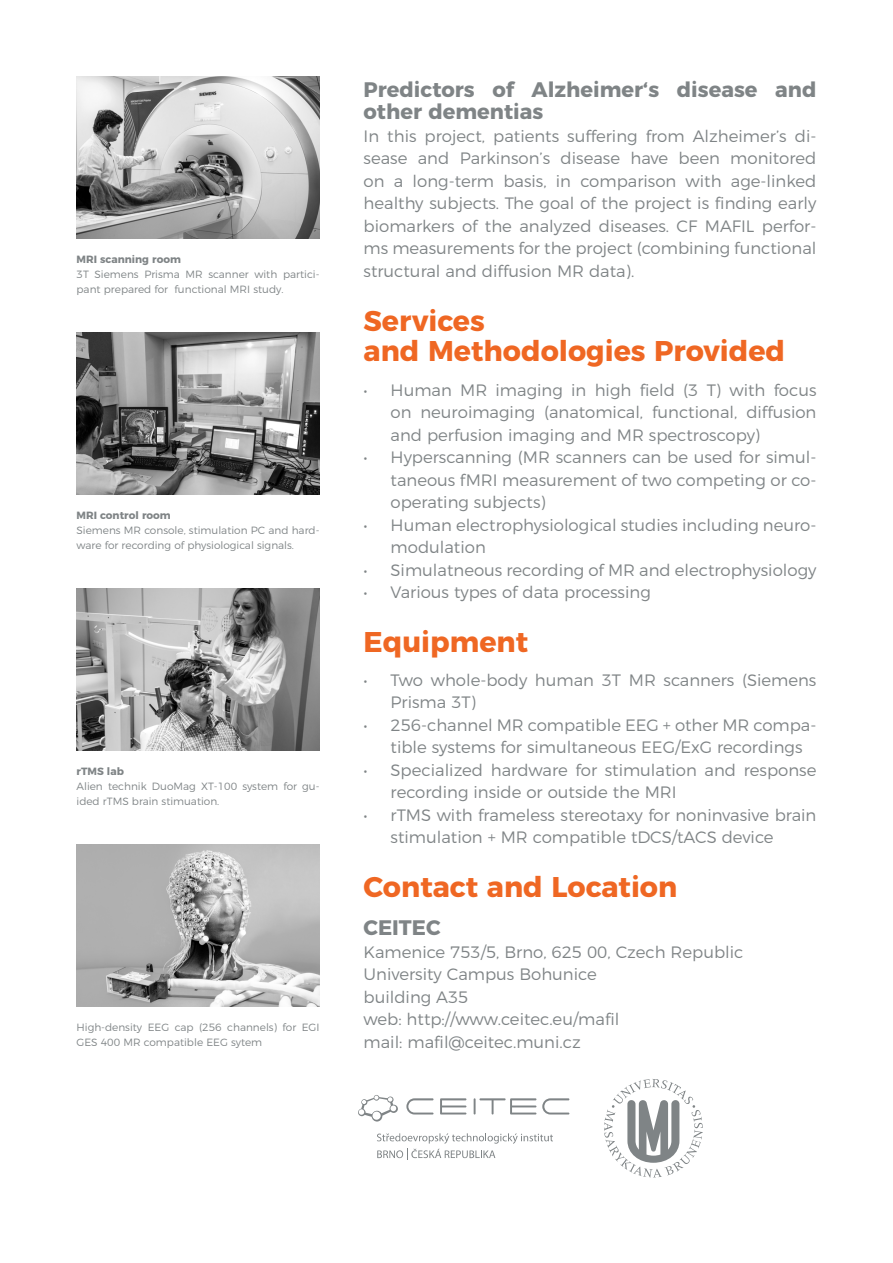
<style>
.page{position:relative;width:893px;height:1263px;background:#fff}
.page>*{position:absolute;margin:0;border:0;box-sizing:border-box;transform-origin:0 0}
.t1{font:700 28.5px/30px "Montserrat";color:#ef6723}
.t2{font:700 21px/22.5px "Montserrat";color:#7f8486}
.t3{font:300 16.5px/22.5px "Montserrat";color:#7f8486}
.t4{font:300 10.5px/15px "Montserrat";color:#7f8486}
.t5{font:700 10.5px "Montserrat";color:#7f8486}
</style>
<div class="page">
<svg style="left:604px;top:1079px;width:99px;height:99px"></svg>
<svg style="left:358px;top:1095px;width:40px;height:26px"></svg>
<svg style="left:406px;top:1098px;width:163px;height:16px"></svg>
<svg style="left:377px;top:1133px;width:176px;height:27px"></svg>
<img style="left:77px;top:77px;width:243px;height:162px">
<img style="left:77px;top:332px;width:243px;height:162px">
<img style="left:77px;top:588px;width:243px;height:162px">
<img style="left:77px;top:844px;width:243px;height:162px">
<p class="t5" style="left:77px;top:251px;width:106px">MRI scanning room</p>
<p class="t4" style="left:77px;top:266px;width:244px">3T Siemens Prisma MR scanner with partici&shy;pant prepared for functional MRI study.</p>
<p class="t5" style="left:77px;top:506px;width:96px">MRI control room</p>
<p class="t4" style="left:77px;top:522px;width:244px">Siemens MR console, stimulation PC and hard&shy;ware for recording of physiological signals.</p>
<p class="t5" style="left:77px;top:762px;width:49px">rTMS lab</p>
<p class="t4" style="left:77px;top:778px;width:244px">Alien technik DuoMag XT-100 system for gu&shy;ided rTMS brain stimuation.</p>
<p class="t4" style="left:77px;top:1019px;width:244px">High-density EEG cap (256 channels) for EGI<br>GES 400 MR compatible EEG sytem</p>
<p class="t2" style="left:364px;top:77px;width:454px">Predictors of Alzheimer‘s disease and other dementias</p>
<p class="t3" style="left:364px;top:123px;width:454px;text-align:justify">In this project, patients suffering from Alzheimer’s di&shy;sease and Parkinson’s disease have been monitored on a long-term basis, in comparison with age-linked healthy subjects. The goal of the project is finding early biomarkers of the analyzed diseases. CF MAFIL perfor&shy;ms measurements for the project (combining functional structural and diffusion MR data).</p>
<h1 class="t1" style="left:364px;top:303px;width:423px">Services<br>and Methodologies Provided</h1>
<p class="t3" style="left:391px;top:377px;width:427px;text-align:justify;text-indent:-27px">• Human MR imaging in high field (3 T) with focus on neuroimaging (anatomical, functional, diffusion and perfusion imaging and MR spectroscopy)</p>
<p class="t3" style="left:391px;top:445px;width:427px;text-align:justify;text-indent:-27px">• Hyperscanning (MR scanners can be used for simul&shy;taneous fMRI measurement of two competing or co&shy;operating subjects)</p>
<p class="t3" style="left:391px;top:512px;width:427px;text-indent:-27px">• Human electrophysiological studies including neuro&shy;modulation</p>
<p class="t3" style="left:364px;top:557px;width:454px">• Simulatneous recording of MR and electrophysiology</p>
<p class="t3" style="left:364px;top:580px;width:289px">• Various types of data processing</p>
<h1 class="t1" style="left:364px;top:625px;width:166px">Equipment</h1>
<p class="t3" style="left:391px;top:667px;width:427px;text-indent:-27px">• Two whole-body human 3T MR scanners (Siemens<br>Prisma 3T)</p>
<p class="t3" style="left:391px;top:712px;width:427px;text-indent:-27px">• 256-channel MR compatible EEG + other MR compa&shy;tible systems for simultaneous EEG/ExG recordings</p>
<p class="t3" style="left:391px;top:757px;width:427px;text-indent:-27px">• Specialized hardware for stimulation and response recording inside or outside the MRI</p>
<p class="t3" style="left:391px;top:802px;width:427px;text-indent:-27px">• rTMS with frameless stereotaxy for noninvasive brain stimulation + MR compatible tDCS/tACS device</p>
<h1 class="t1" style="left:364px;top:870px;width:315px">Contact and Location</h1>
<p class="t2" style="left:364px;top:915px;width:79px">CEITEC</p>
<p class="t3" style="left:364px;top:939px;width:381px">Kamenice 753/5, Brno, 625 00, Czech Republic<br>University Campus Bohunice<br>building A35<br>web: http://www.ceitec.eu/mafil<br>mail: mafil@ceitec.muni.cz</p>
</div>
